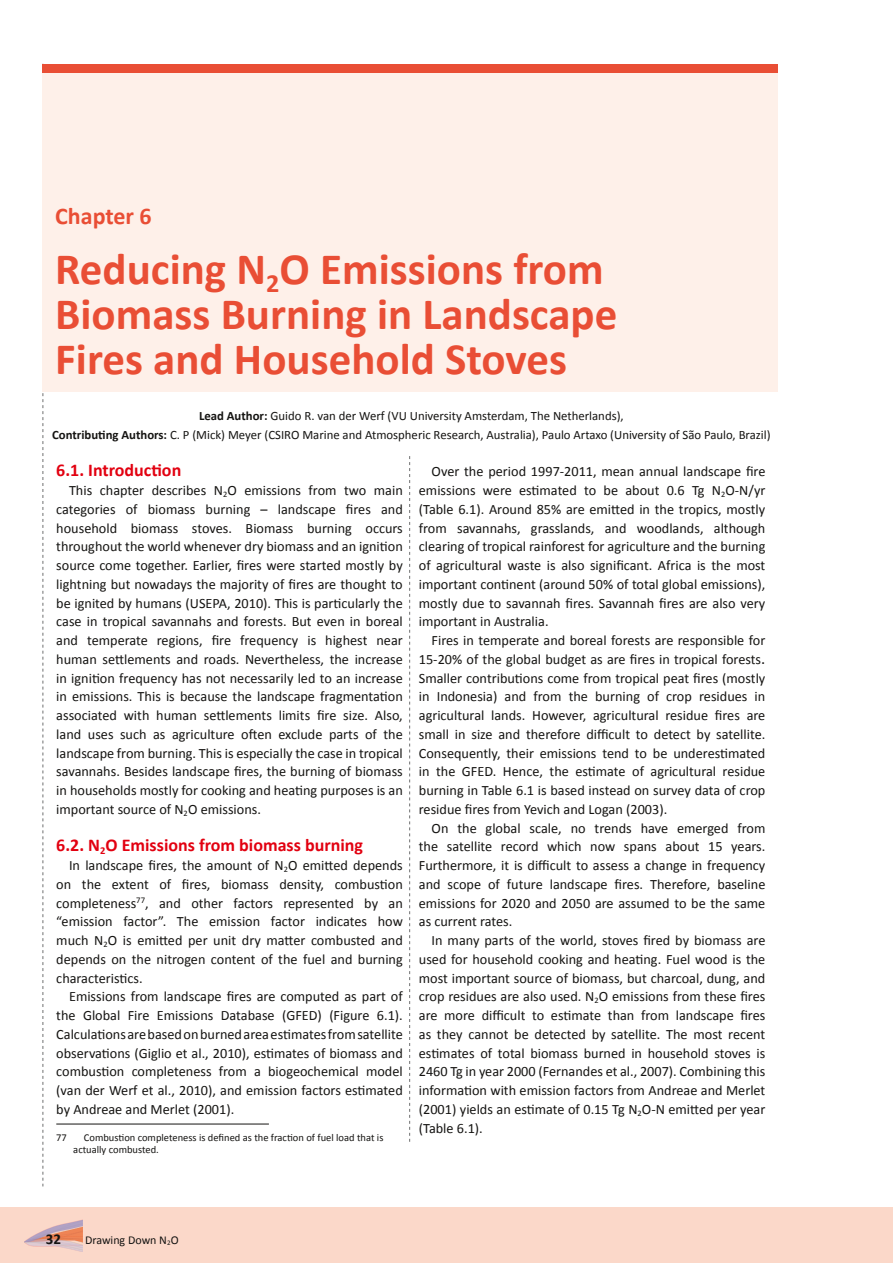
<style>
.page{position:relative;width:893px;height:1263px;background:#fff}
.page>*{position:absolute;margin:0;border:0;box-sizing:border-box;transform-origin:0 0}
.t1{font:700 45px/45px "Calibri";color:#e94e35}
.t2{font:700 24px "Calibri";color:#e94e35}
.t3{font:700 18px "Calibri";color:#e20010}
.t4{font:700 15px "Calibri";color:#151412}
.t5{font:14.25px/18.8px "Calibri";color:#151412;text-align:justify}
.t6{font:12.75px/18.8px "Calibri";color:#151412;text-align:center}
.t7{font:12px "Calibri";color:#151412}
.t8{font:10.5px/12.6px "Calibri";color:#151412}
.s1{font-weight:700}
.s2{font-size:16.5px}
</style>
<div class="page">
<svg style="left:43px;top:391px;width:1px;height:795px"></svg>
<svg style="left:409px;top:456px;width:1px;height:686px"></svg>
<div style="left:0;top:1208px;width:892px;height:55px;background:#fbd8c9"></div>
<svg style="left:24px;top:1220px;width:59px;height:32px"></svg>
<hr style="left:56px;top:1124px;width:213px;height:1px;background:#151412">
<div style="left:43px;top:64px;width:735px;height:327px;background:#fef0e9"></div>
<div style="left:43px;top:64px;width:735px;height:8px;background:#e94e35"></div>
<h2 class="t2" style="left:55px;top:201px;width:98px">Chapter 6</h2>
<h1 class="t1" style="left:55px;top:245px;width:564px">Reducing N<sub>2</sub>O Emissions from<br>Biomass Burning in Landscape<br>Fires and Household Stoves</h1>
<p class="t6" style="left:52px;top:406px;width:720px"><span class="s1">Lead Author:</span> Guido R. van der Werf (VU University Amsterdam, The Netherlands),<br><span class="s1">Contributing Authors:</span> C. P (Mick) Meyer (CSIRO Marine and Atmospheric Research, Australia), Paulo Artaxo (University of São Paulo, Brazil)</p>
<p class="t3" style="left:56px;top:459px;width:127px">6.1. Introduction</p>
<p class="t5" style="left:56px;top:480px;width:348px;text-indent:13px">This chapter describes N<sub>2</sub>O emissions from two main categories of biomass burning – landscape fires and household biomass stoves. Biomass burning occurs throughout the world whenever dry biomass and an ignition source come together. Earlier, fires were started mostly by lightning but nowadays the majority of fires are thought to be ignited by humans (USEPA, 2010). This is particularly the case in tropical savannahs and forests. But even in boreal and temperate regions, fire frequency is highest near human settlements and roads. Nevertheless, the increase in ignition frequency has not necessarily led to an increase in emissions. This is because the landscape fragmentation associated with human settlements limits fire size. Also, land uses such as agriculture often exclude parts of the landscape from burning. This is especially the case in tropical savannahs. Besides landscape fires, the burning of biomass in households mostly for cooking and heating purposes is an important source of N<sub>2</sub>O emissions.</p>
<p class="t3" style="left:56px;top:834px;width:308px">6.2. N<sub>2</sub>O Emissions from biomass burning</p>
<p class="t5" style="left:56px;top:855px;width:348px;text-indent:13px">In landscape fires, the amount of N<sub>2</sub>O emitted depends on the extent of fires, biomass density, combustion completeness<sup>77</sup>, and other factors represented by an “emission factor”. The emission factor indicates how much N<sub>2</sub>O is emitted per unit dry matter combusted and depends on the nitrogen content of the fuel and burning characteristics.</p>
<p class="t5" style="left:56px;top:987px;width:348px;text-indent:13px">Emissions from landscape fires are computed as part of the Global Fire Emissions Database (GFED) (Figure 6.1).<br>Calculations are based on burned area estimates from satellite observations (Giglio et al., 2010), estimates of biomass and combustion completeness from a biogeochemical model (van der Werf et al., 2010), and emission factors estimated by Andreae and Merlet (2001).</p>
<p class="t8" style="left:56px;top:1130px;width:12px">77</p>
<p class="t8" style="left:73px;top:1130px;width:312px;text-indent:11px">Combustion completeness is defined as the fraction of fuel load that is actually combusted.</p>
<p class="t5" style="left:419px;top:462px;width:348px;text-indent:13px">Over the period 1997-2011, mean annual landscape fire emissions were estimated to be about 0.6 Tg N<sub>2</sub>O-N/yr (Table 6.1). Around 85% are emitted in the tropics, mostly from savannahs, grasslands, and woodlands, although clearing of tropical rainforest for agriculture and the burning of agricultural waste is also significant. Africa is the most important continent (around 50% of total global emissions), mostly due to savannah fires. Savannah fires are also very important in Australia.</p>
<p class="t5" style="left:419px;top:630px;width:348px;text-indent:13px">Fires in temperate and boreal forests are responsible for 15-20% of the global budget as are fires in tropical forests<span class="s2">.<br></span>Smaller contributions come from tropical peat fires (mostly in Indonesia) and from the burning of crop residues in agricultural lands. However, agricultural residue fires are small in size and therefore difficult to detect by satellite.<br>Consequently, their emissions tend to be underestimated in the GFED. Hence, the estimate of agricultural residue burning in Table 6.1 is based instead on survey data of crop residue fires from Yevich and Logan (2003).</p>
<p class="t5" style="left:419px;top:818px;width:348px;text-indent:13px">On the global scale, no trends have emerged from the satellite record which now spans about 15 years.<br>Furthermore, it is difficult to assess a change in frequency and scope of future landscape fires. Therefore, baseline emissions for 2020 and 2050 are assumed to be the same as current rates.</p>
<p class="t5" style="left:419px;top:930px;width:348px;text-indent:13px">In many parts of the world, stoves fired by biomass are used for household cooking and heating. Fuel wood is the most important source of biomass, but charcoal, dung, and crop residues are also used. N<sub>2</sub>O emissions from these fires are more difficult to estimate than from landscape fires as they cannot be detected by satellite. The most recent estimates of total biomass burned in household stoves is 2460 Tg in year 2000 (Fernandes et al., 2007). Combining this information with emission factors from Andreae and Merlet (2001) yields an estimate of 0.15 Tg N<sub>2</sub>O-N emitted per year (Table 6.1).</p>
<p class="t4" style="left:43px;top:1229px;width:20px">3232</p>
<p class="t7" style="left:85px;top:1233px;width:95px">Drawing Down N<sub>2</sub>O</p>
</div>
